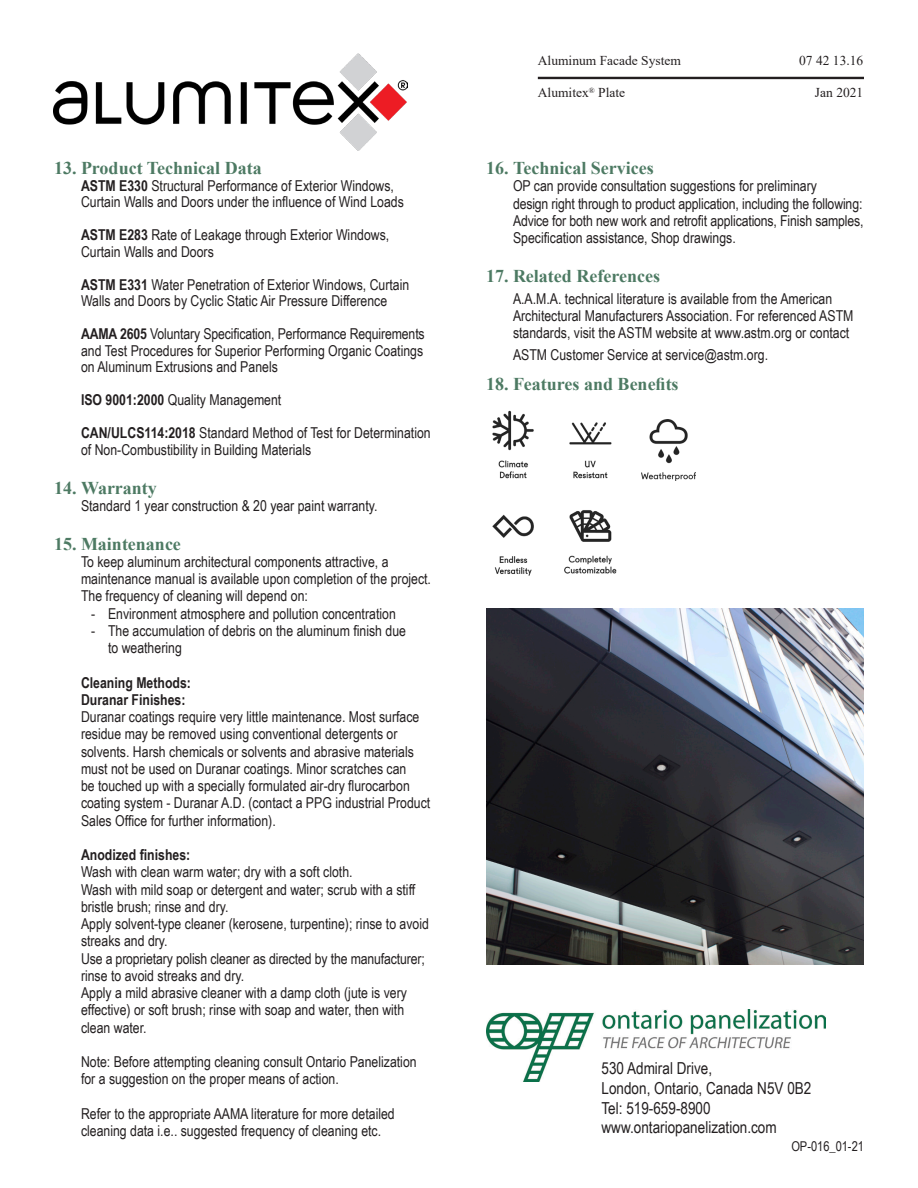
<style>
.page{position:relative;width:918px;height:1188px;background:#fff}
.page>*{position:absolute;margin:0;border:0;box-sizing:border-box;transform-origin:0 0}
.t1{font:700 18px "Times New Roman";color:#4d7a63}
.t2{font:16.5px "Arial Narrow";color:#231f20}
.t3{font:15px/17.2px "Arial Narrow";color:#231f20}
.t4{font:700 15px "Arial Narrow";color:#231f20}
.t5{font:13.5px "Times New Roman";color:#231f20}
.t6{font:13.5px "Arial Narrow";color:#231f20}
.s1{font-weight:700}
</style>
<div class="page">
<img style="left:486px;top:1009px;width:339px;height:72px">
<img style="left:54px;top:54px;width:353px;height:96px">
<hr style="left:538px;top:77px;width:326px;height:2px;background:#231f20">
<img style="left:492px;top:410px;width:42px;height:69px">
<img style="left:641px;top:419px;width:54px;height:61px">
<img style="left:569px;top:422px;width:43px;height:57px">
<img style="left:492px;top:514px;width:42px;height:62px">
<img style="left:564px;top:510px;width:53px;height:64px">
<img style="left:486px;top:608px;width:378px;height:356px">
<p class="t1" style="left:54px;top:155px;width:209px">13. Product Technical Data</p>
<p class="t3" style="left:81px;top:177px;width:324px;line-height:16.5px"><span class="s1">ASTM E330</span> Structural Performance of Exterior Windows,<br>Curtain Walls and Doors under the influence of Wind Loads</p>
<p class="t3" style="left:81px;top:226px;width:310px;line-height:16.5px"><span class="s1">ASTM E283</span> Rate of Leakage through Exterior Windows,<br>Curtain Walls and Doors</p>
<p class="t3" style="left:81px;top:276px;width:330px;line-height:16.5px"><span class="s1">ASTM E331</span> Water Penetration of Exterior Windows, Curtain<br>Walls and Doors by Cyclic Static Air Pressure Difference</p>
<p class="t3" style="left:81px;top:325px;width:345px;line-height:16.5px;text-align:justify"><span class="s1">AAMA 2605</span> Voluntary Specification, Performance Requirements and Test Procedures for Superior Performing Organic Coatings on Aluminum Extrusions and Panels</p>
<p class="t3" style="left:81px;top:391px;width:202px"><span class="s1">ISO 9001:2000</span> Quality Management</p>
<p class="t3" style="left:81px;top:424px;width:351px;line-height:16.5px"><span class="s1">CAN/ULCS114:2018</span> Standard Method of Test for Determination of Non-Combustibility in Building Materials</p>
<p class="t1" style="left:54px;top:475px;width:104px">14. Warranty</p>
<p class="t3" style="left:81px;top:496px;width:298px">Standard 1 year construction &amp; 20 year paint warranty.</p>
<p class="t1" style="left:54px;top:531px;width:128px">15. Maintenance</p>
<p class="t3" style="left:81px;top:552px;width:352px">To keep aluminum architectural components attractive, a maintenance manual is available upon completion of the project.<br>The frequency of cleaning will depend on:</p>
<p class="t3" style="left:91px;top:604px;width:306px">- Environment atmosphere and pollution concentration</p>
<p class="t3" style="left:108px;top:621px;width:300px;text-indent:-17px">- The accumulation of debris on the aluminum finish due to weathering</p>
<p class="t4" style="left:81px;top:671px;width:112px">Cleaning Methods:</p>
<p class="t4" style="left:81px;top:688px;width:106px">Duranar Finishes:</p>
<p class="t3" style="left:81px;top:708px;width:351px">Duranar coatings require very little maintenance. Most surface residue may be removed using conventional detergents or solvents. Harsh chemicals or solvents and abrasive materials must not be used on Duranar coatings. Minor scratches can<br>be touched up with a specially formulated air-dry flurocarbon coating system - Duranar A.D. (contact a PPG industrial Product Sales Office for further information).</p>
<p class="t4" style="left:81px;top:844px;width:111px">Anodized finishes:</p>
<p class="t3" style="left:81px;top:863px;width:273px">Wash with clean warm water; dry with a soft cloth.</p>
<p class="t3" style="left:81px;top:880px;width:336px">Wash with mild soap or detergent and water; scrub with a stiff bristle brush; rinse and dry.</p>
<p class="t3" style="left:81px;top:915px;width:349px">Apply solvent-type cleaner (kerosene, turpentine); rinse to avoid streaks and dry.</p>
<p class="t3" style="left:81px;top:949px;width:345px">Use a proprietary polish cleaner as directed by the manufacturer; rinse to avoid streaks and dry.</p>
<p class="t3" style="left:81px;top:984px;width:328px">Apply a mild abrasive cleaner with a damp cloth (jute is very effective) or soft brush; rinse with soap and water, then with clean water.</p>
<p class="t3" style="left:81px;top:1053px;width:337px">Note: Before attempting cleaning consult Ontario Panelization for a suggestion on the proper means of action.</p>
<p class="t3" style="left:81px;top:1104px;width:315px">Refer to the appropriate AAMA literature for more detailed cleaning data i.e.. suggested frequency of cleaning etc.</p>
<p class="t5" style="left:538px;top:51px;width:145px">Aluminum Facade System</p>
<p class="t5" style="left:799px;top:51px;width:66px">07 42 13.16</p>
<p class="t5" style="left:538px;top:83px;width:89px">Alumitex<sup>®</sup> Plate</p>
<p class="t5" style="left:815px;top:83px;width:50px">Jan 2021</p>
<p class="t1" style="left:486px;top:155px;width:169px">16. Technical Services</p>
<p class="t3" style="left:513px;top:177px;width:351px">OP can provide consultation suggestions for preliminary<br>design right through to product application, including the following:</p>
<p class="t3" style="left:513px;top:211px;width:352px">Advice for both new work and retrofit applications, Finish samples,<br>Specification assistance, Shop drawings.</p>
<p class="t1" style="left:486px;top:263px;width:176px">17. Related References</p>
<p class="t3" style="left:513px;top:289px;width:342px">A.A.M.A. technical literature is available from the American<br>Architectural Manufacturers Association. For referenced ASTM standards, visit the ASTM website at www.astm.org or contact</p>
<p class="t3" style="left:513px;top:345px;width:257px">ASTM Customer Service at service@astm.org.</p>
<p class="t1" style="left:486px;top:371px;width:194px">18. Features and Benefits</p>
<p class="t2" style="left:602px;top:1056px;width:112px">530 Admiral Drive,</p>
<p class="t2" style="left:602px;top:1076px;width:211px">London, Ontario, Canada N5V 0B2</p>
<p class="t2" style="left:602px;top:1096px;width:111px">Tel: 519-659-8900</p>
<p class="t2" style="left:602px;top:1115px;width:177px">www.ontariopanelization.com</p>
<p class="t6" style="left:791px;top:1137px;width:74px">OP-016_01-21</p>
</div>
